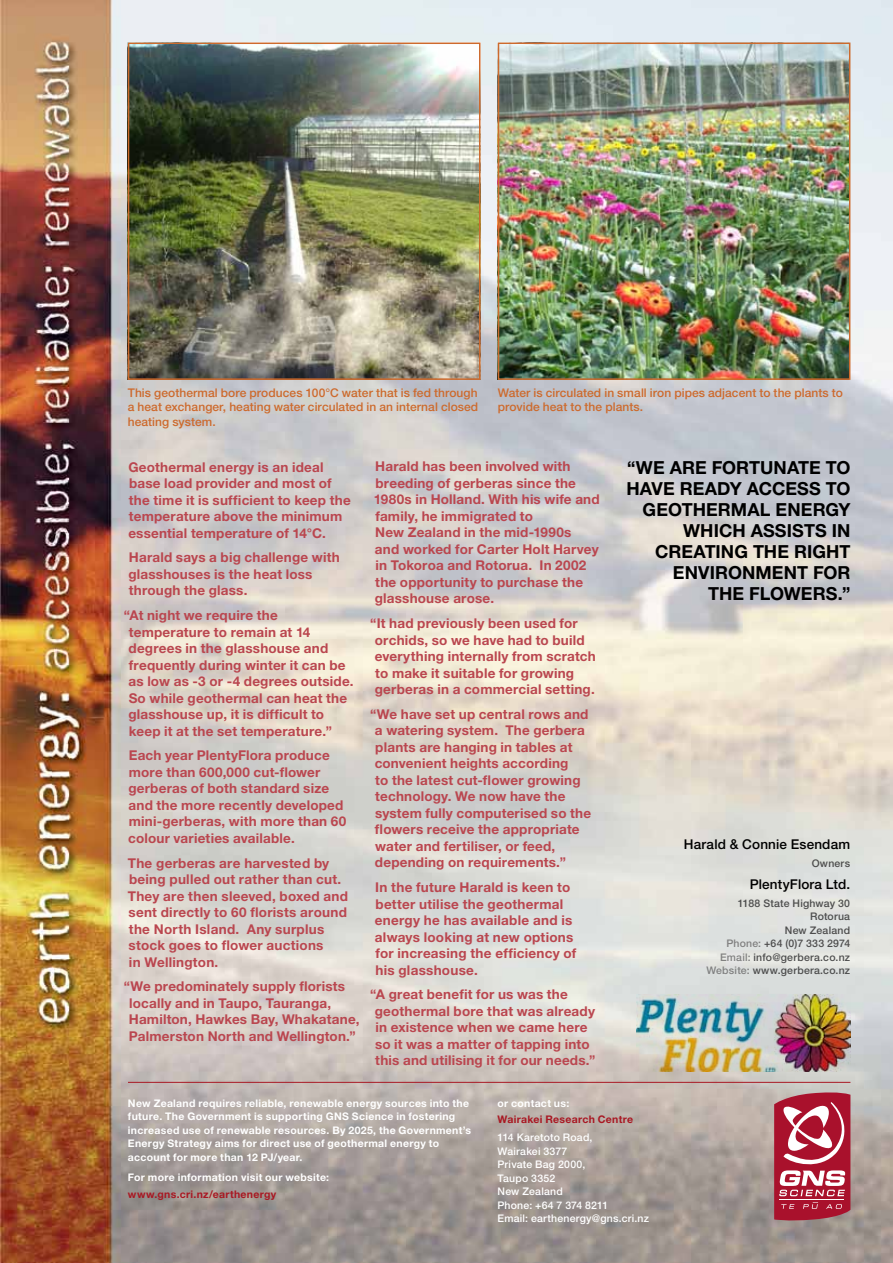
<style>
.page{position:relative;width:893px;height:1263px;background:#fff}
.page>*{position:absolute;margin:0;border:0;box-sizing:border-box;transform-origin:0 0}
.t1{font:700 18px "Helvetica Neue LT Pro";letter-spacing:.005em;color:#000}
.t2{font:700 13.5px/16.5px "Helvetica Neue LT Pro";letter-spacing:.015em;color:#ba464f}
.t3{font:500 13.5px "Helvetica Neue LT Pro";letter-spacing:.01em;color:#000}
.t4{font:500 12px/14.4px "Helvetica Neue LT Pro";letter-spacing:.005em;color:#cd6a2d;text-align:justify}
.t5{font:700 10.5px/13.5px "Helvetica Neue LT Pro";letter-spacing:.025em;color:#fff}
.t6{font:500 10.5px/13.5px "Helvetica Neue LT Pro";letter-spacing:.02em;color:#4d4d4d;text-align:right}
.t7{font:500 10.5px/13.5px "Helvetica Neue LT Pro";letter-spacing:.02em;color:#fff}
.t8{font:700 10.5px "Helvetica Neue LT Pro";letter-spacing:.03em;color:#a91823}
.s1{color:#808080}
</style>
<div class="page">
<img style="left:0;top:0;width:893px;height:1263px">
<img style="left:131px;top:46px;width:346px;height:331px">
<div style="left:128px;top:43px;width:352px;height:337px;border:2px solid #cd6a2d"></div>
<img style="left:501px;top:46px;width:346px;height:331px">
<div style="left:498px;top:43px;width:352px;height:337px;border:2px solid #cd6a2d"></div>
<svg style="left:774px;top:1092px;width:76px;height:128px"></svg>
<hr style="left:128px;top:1082px;width:722px;height:1px;background:#a91823">
<img style="left:636px;top:995px;width:214px;height:76px">
<p class="t4" style="left:128px;top:385px;width:352px">This geothermal bore produces 100°C water that is fed through a heat exchanger, heating water circulated in an internal closed heating system.</p>
<p class="t4" style="left:498px;top:385px;width:347px">Water is circulated in small iron pipes adjacent to the plants to provide heat to the plants.</p>
<p class="t2" style="left:128px;top:458px;width:224px">Geothermal energy is an ideal base load provider and most of the time it is sufficient to keep the temperature above the minimum essential temperature of 14°C.</p>
<p class="t2" style="left:128px;top:549px;width:213px">Harald says a big challenge with glasshouses is the heat loss through the glass.</p>
<p class="t2" style="left:128px;top:607px;width:227px;text-indent:-5px">“At night we require the temperature to remain at 14 degrees in the glasshouse and frequently during winter it can be as low as -3 or -4 degrees outside.<br>So while geothermal can heat the glasshouse up, it is difficult to keep it at the set temperature.”</p>
<p class="t2" style="left:128px;top:747px;width:220px">Each year PlentyFlora produce more than 600,000 cut-flower gerberas of both standard size and the more recently developed mini-gerberas, with more than 60 colour varieties available.</p>
<p class="t2" style="left:128px;top:854px;width:222px">The gerberas are harvested by being pulled out rather than cut.<br>They are then sleeved, boxed and sent directly to 60 florists around the North Island. Any surplus stock goes to flower auctions<br>in Wellington.</p>
<p class="t2" style="left:129px;top:978px;width:232px;text-indent:-5px">“We predominately supply florists locally and in Taupo, Tauranga, Hamilton, Hawkes Bay, Whakatane, Palmerston North and Wellington.”</p>
<p class="t2" style="left:374px;top:458px;width:228px">Harald has been involved with breeding of gerberas since the<br>1980s in Holland. With his wife and family, he immigrated to<br>New Zealand in the mid-1990s<br>and worked for Carter Holt Harvey in Tokoroa and Rotorua. In 2002 the opportunity to purchase the glasshouse arose.</p>
<p class="t2" style="left:375px;top:615px;width:223px;text-indent:-4px">“It had previously been used for orchids, so we have had to build everything internally from scratch to make it suitable for growing gerberas in a commercial setting.</p>
<p class="t2" style="left:375px;top:705px;width:218px;text-indent:-4px">“We have set up central rows and a watering system. The gerbera plants are hanging in tables at convenient heights according<br>to the latest cut-flower growing technology. We now have the system fully computerised so the flowers receive the appropriate water and fertiliser, or feed, depending on requirements.”</p>
<p class="t2" style="left:375px;top:879px;width:203px">In the future Harald is keen to better utilise the geothermal energy he has available and is always looking at new options for increasing the efficiency of his glasshouse.</p>
<p class="t2" style="left:375px;top:986px;width:222px;text-indent:-5px">“A great benefit for us was the geothermal bore that was already in existence when we came here so it was a matter of tapping into this and utilising it for our needs.”</p>
<h1 class="t1" style="left:627px;top:456px;width:56px">“We are</h1>
<h1 class="t1" style="left:712px;top:456px;width:13px">fort</h1>
<h1 class="t1" style="left:760px;top:456px;width:26px">unate</h1>
<h1 class="t1" style="left:826px;top:456px;width:13px">to</h1>
<h1 class="t1" style="left:626px;top:477px;width:67px">haveread</h1>
<h1 class="t1" style="left:730px;top:477px;width:31px">y access</h1>
<h1 class="t1" style="left:826px;top:477px;width:13px">to</h1>
<h1 class="t1" style="left:643px;top:498px;width:14px">geother</h1>
<h1 class="t1" style="left:731px;top:498px;width:58px">mal energ</h1>
<h1 class="t1" style="left:838px;top:498px;width:14px">y</h1>
<h1 class="t1" style="left:683px;top:519px;width:81px">which ass</h1>
<h1 class="t1" style="left:787px;top:519px;width:18px">ists</h1>
<h1 class="t1" style="left:832px;top:519px;width:18px">in</h1>
<h1 class="t1" style="left:655px;top:540px;width:13px">creat</h1>
<h1 class="t1" style="left:716px;top:540px;width:51px">ing the</h1>
<h1 class="t1" style="left:794px;top:540px;width:32px">right</h1>
<h1 class="t1" style="left:673px;top:561px;width:56px">environ</h1>
<h1 class="t1" style="left:755px;top:561px;width:29px">ment</h1>
<h1 class="t1" style="left:813px;top:561px;width:13px">for</h1>
<h1 class="t1" style="left:708px;top:582px;width:13px">the</h1>
<h1 class="t1" style="left:749px;top:582px;width:14px">flowers</h1>
<h1 class="t1" style="left:838px;top:582px;width:14px">.”</h1>
<p class="t3" style="left:684px;top:836px;width:168px">Harald &amp; Connie Esendam</p>
<p class="t6" style="left:812px;top:856px;width:40px">Owners</p>
<p class="t3" style="left:750px;top:876px;width:102px">PlentyFlora Ltd.</p>
<p class="t6" style="left:706px;top:896px;width:145px">1188 State Highway 30<br>Rotorua<br>New Zealand<br><span class="s1">Phone:</span> +64 (0)7 333 2974<br><span class="s1">Email:</span> info@gerbera.co.nz<br><span class="s1">Website:</span> www.gerbera.co.nz</p>
<p class="t5" style="left:128px;top:1096px;width:345px">New Zealand requires reliable, renewable energy sources into the future. The Government is supporting GNS Science in fostering increased use of renewable resources. By 2025, the Government’s Energy Strategy aims for direct use of geothermal energy to account for more than 12 PJ/year.</p>
<p class="t5" style="left:128px;top:1170px;width:203px">For more information visit our website:</p>
<p class="t8" style="left:128px;top:1187px;width:150px">www.gns.cri.nz/earthenergy</p>
<p class="t5" style="left:497px;top:1096px;width:73px">or contact us:</p>
<p class="t8" style="left:497px;top:1113px;width:137px">Wairakei Research Centre</p>
<p class="t7" style="left:497px;top:1130px;width:153px">114 Karetoto Road,<br>Wairakei 3377<br>Private Bag 2000,<br>Taupo 3352<br>New Zealand<br>Phone: +64 7 374 8211<br>Email: earthenergy@gns.cri.nz</p>
</div>
